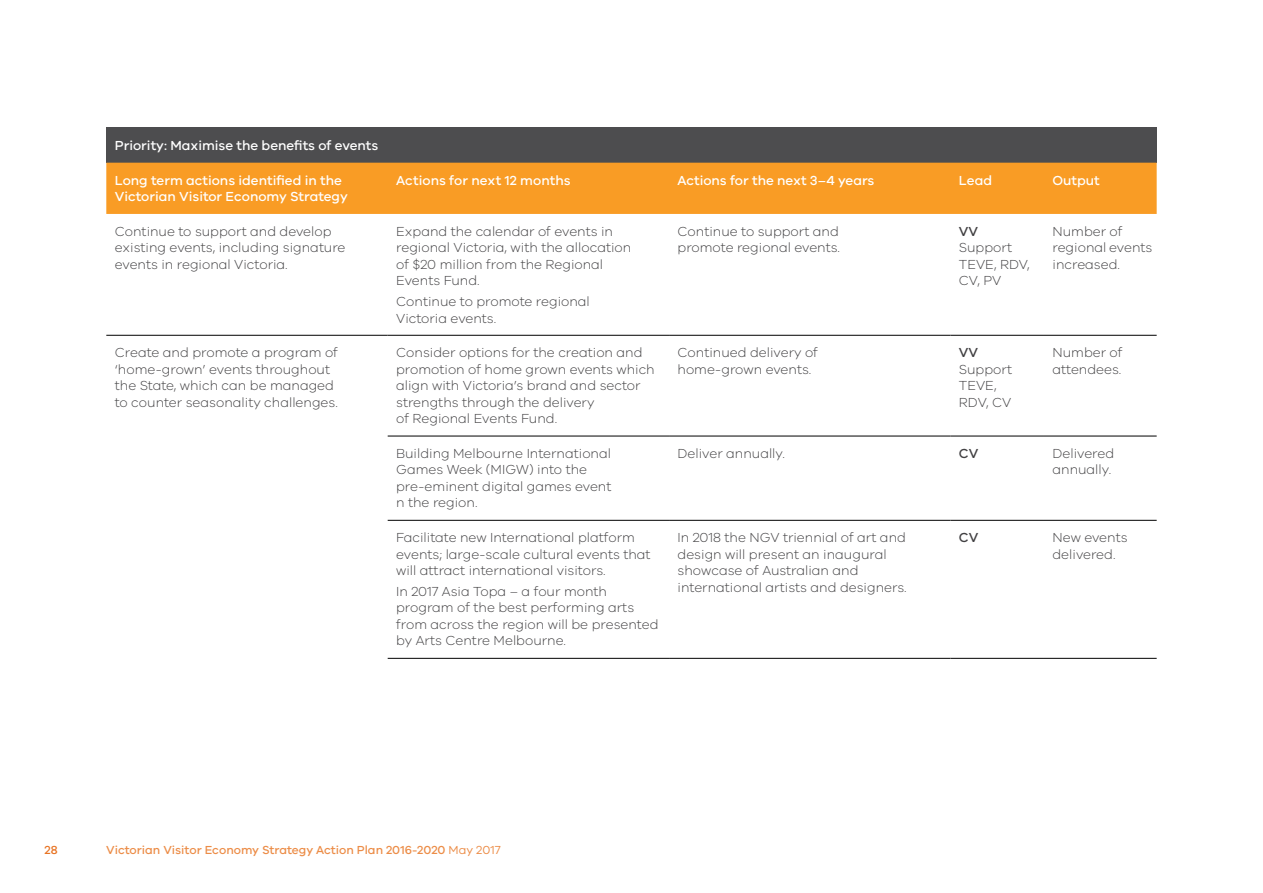
<style>
.page{position:relative;width:1263px;height:893px;background:#fff}
.page>*{position:absolute;margin:0;border:0;box-sizing:border-box;transform-origin:0 0}
.t1{font:300 13.5px/16.5px "VIC";color:#414042}
.t2{font:500 13.5px/16.5px "VIC";color:#fff}
.t3{font:500 13.5px "VIC";letter-spacing:-.01em;color:#414042}
.t4{font:500 12px "VIC";color:#ec8d48}
.t5{font:500 12px "VIC";color:#e87424}
.s1{font-weight:400}
</style>
<div class="page">
<div style="left:106px;top:128px;width:1051px;height:35px;background:#4d4d4f"></div>
<div style="left:106px;top:163px;width:1051px;height:51px;background:#f99c25"></div>
<hr style="left:106px;top:335px;width:282px;height:1px;background:#000">
<hr style="left:388px;top:335px;width:281px;height:1px;background:#000">
<hr style="left:669px;top:335px;width:281px;height:1px;background:#000">
<hr style="left:950px;top:335px;width:94px;height:1px;background:#000">
<hr style="left:1044px;top:335px;width:113px;height:1px;background:#000">
<hr style="left:388px;top:436px;width:281px;height:1px;background:#000">
<hr style="left:669px;top:436px;width:281px;height:1px;background:#000">
<hr style="left:950px;top:436px;width:94px;height:1px;background:#000">
<hr style="left:1044px;top:436px;width:113px;height:1px;background:#000">
<hr style="left:388px;top:520px;width:281px;height:1px;background:#000">
<hr style="left:669px;top:520px;width:281px;height:1px;background:#000">
<hr style="left:950px;top:520px;width:94px;height:1px;background:#000">
<hr style="left:1044px;top:520px;width:113px;height:1px;background:#000">
<hr style="left:388px;top:658px;width:281px;height:1px;background:#000">
<hr style="left:669px;top:658px;width:281px;height:1px;background:#000">
<hr style="left:950px;top:658px;width:94px;height:1px;background:#000">
<hr style="left:1044px;top:658px;width:113px;height:1px;background:#000">
<p class="t2" style="left:115px;top:136px;width:265px">Priority: Maximise the benefits of events</p>
<p class="t2" style="left:115px;top:171px;width:235px">Long term actions identified in the<br>Victorian Visitor Economy Strategy</p>
<p class="t2" style="left:396px;top:171px;width:176px">Actions for next 12 months</p>
<p class="t2" style="left:677px;top:171px;width:198px">Actions for the next 3–4 years</p>
<p class="t2" style="left:959px;top:171px;width:35px">Lead</p>
<p class="t2" style="left:1052px;top:171px;width:49px">Output</p>
<p class="t1" style="left:115px;top:222px;width:232px">Continue to support and develop existing events, including signature events in regional Victoria.</p>
<p class="t1" style="left:396px;top:222px;width:237px">Expand the calendar of events in regional Victoria, with the allocation of $20 million from the Regional<br>Events Fund.</p>
<p class="t1" style="left:396px;top:293px;width:195px">Continue to promote regional<br>Victoria events.</p>
<p class="t1" style="left:1052px;top:222px;width:101px">Number of regional events increased.</p>
<p class="t1" style="left:677px;top:222px;width:164px">Continue to support and promote regional events.</p>
<p class="t3" style="left:959px;top:223px;width:21px">VV</p>
<p class="t1" style="left:959px;top:239px;width:72px">Support<br>TEVE, RDV,<br>CV, PV</p>
<p class="t1" style="left:115px;top:344px;width:225px">Create and promote a program of ‘home-grown’ events throughout the State, which can be managed to counter seasonality challenges.</p>
<p class="t1" style="left:396px;top:344px;width:260px">Consider options for the creation and promotion of home grown events which align with Victoria’s brand and sector strengths through the delivery<br>of Regional Events Fund.</p>
<p class="t1" style="left:677px;top:344px;width:142px">Continued delivery of home-grown events.</p>
<p class="t3" style="left:959px;top:345px;width:21px">VV</p>
<p class="t1" style="left:959px;top:360px;width:55px">Support<br>TEVE,<br>RDV, CV</p>
<p class="t1" style="left:1052px;top:344px;width:72px">Number of attendees.</p>
<p class="t1" style="left:396px;top:445px;width:217px">Building Melbourne International<br>Games Week (MIGW) into the pre-eminent digital games event n the region.</p>
<p class="t1" style="left:677px;top:445px;width:109px">Deliver annually.</p>
<p class="t3" style="left:959px;top:445px;width:21px">CV</p>
<p class="t1" style="left:1052px;top:445px;width:63px">Delivered annually.</p>
<p class="t1" style="left:396px;top:529px;width:256px">Facilitate new International platform events; large-scale cultural events that will attract international visitors.</p>
<p class="t1" style="left:396px;top:583px;width:264px">In 2017 Asia Topa – a four month program of the best performing arts from across the region will be presented by Arts Centre Melbourne.</p>
<p class="t1" style="left:677px;top:529px;width:231px">In 2018 the NGV triennial of art and design will present an inaugural showcase of Australian and international artists and designers.</p>
<p class="t3" style="left:959px;top:529px;width:21px">CV</p>
<p class="t1" style="left:1052px;top:529px;width:77px">New events delivered.</p>
<p class="t5" style="left:45px;top:843px;width:15px">28</p>
<p class="t4" style="left:106px;top:843px;width:396px">Victorian Visitor Economy Strategy Action Plan 2016-2020 <span class="s1">May 2017</span></p>
</div>
